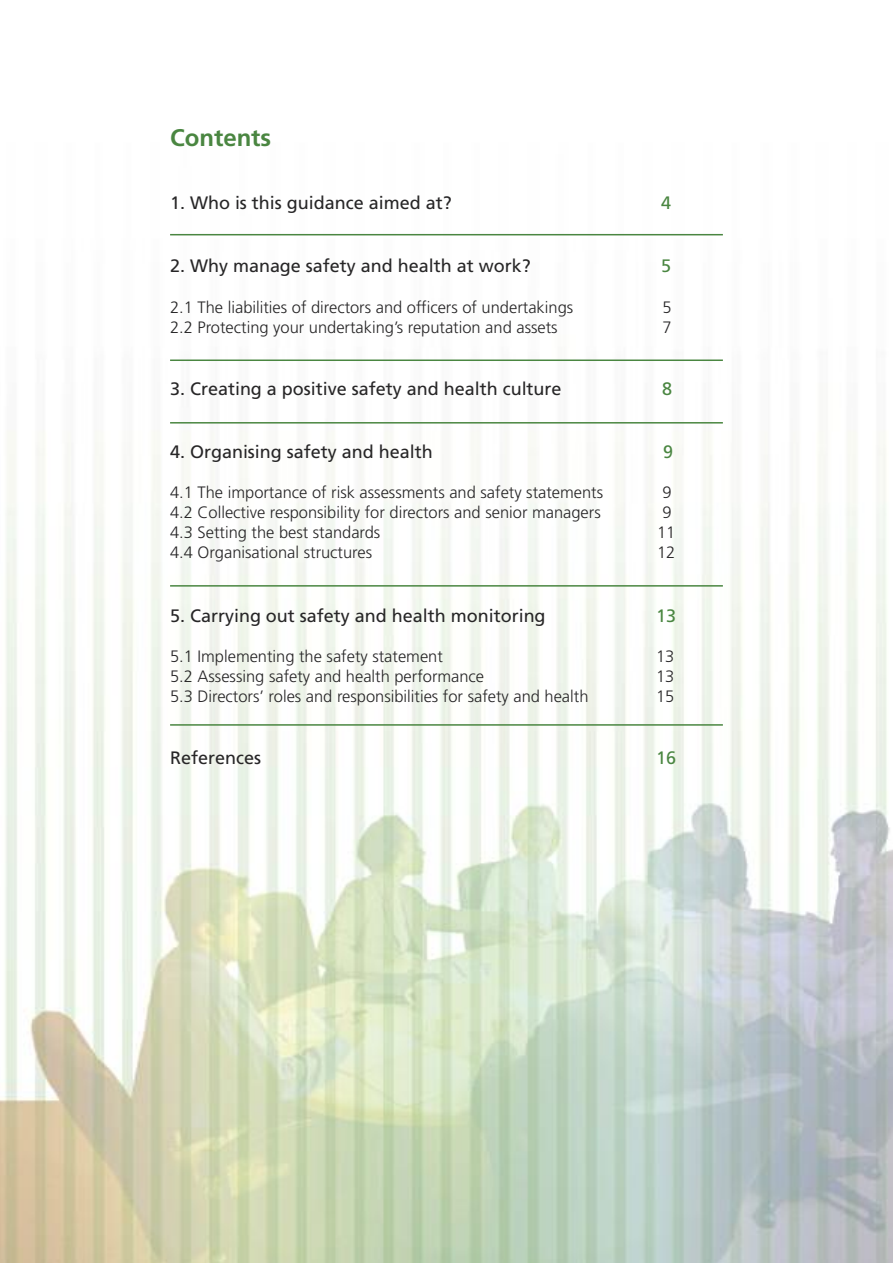
<style>
.page{position:relative;width:893px;height:1263px;background:#fff}
.page>*{position:absolute;margin:0;border:0;box-sizing:border-box;transform-origin:0 0}
.t1{font:700 24px "Frutiger";color:#4a8641}
.t2{font:18px "Frutiger";color:#272627}
.t3{font:18px "Frutiger";color:#4a8641}
.t4{font:300 16.5px "Frutiger";color:#272627}
</style>
<div class="page">
<img style="left:0;top:233px;width:893px;height:1030px">
<hr style="left:170px;top:234px;width:553px;height:1px;background:#4a8641">
<hr style="left:170px;top:359px;width:553px;height:2px;background:#4a8641">
<hr style="left:170px;top:422px;width:553px;height:1px;background:#4a8641">
<hr style="left:170px;top:585px;width:553px;height:2px;background:#4a8641">
<hr style="left:170px;top:724px;width:553px;height:2px;background:#4a8641">
<h1 class="t1" style="left:170px;top:128px;width:103px">Contents</h1>
<p class="t2" style="left:170px;top:196px;width:283px">1. Who is this guidance aimed at?</p>
<p class="t3" style="left:661px;top:196px;width:12px">4</p>
<p class="t2" style="left:170px;top:259px;width:362px">2. Why manage safety and health at work?</p>
<p class="t3" style="left:661px;top:259px;width:12px">5</p>
<p class="t4" style="left:170px;top:300px;width:405px">2.1 The liabilities of directors and officers of undertakings</p>
<p class="t4" style="left:662px;top:300px;width:11px">5</p>
<p class="t4" style="left:170px;top:320px;width:389px">2.2 Protecting your undertaking’s reputation and assets</p>
<p class="t4" style="left:662px;top:320px;width:11px">7</p>
<p class="t2" style="left:170px;top:381px;width:393px">3. Creating a positive safety and health culture</p>
<p class="t3" style="left:662px;top:381px;width:12px">8</p>
<p class="t2" style="left:170px;top:444px;width:264px">4. Organising safety and health</p>
<p class="t3" style="left:663px;top:444px;width:12px">9</p>
<p class="t4" style="left:170px;top:486px;width:435px">4.1 The importance of risk assessments and safety statements</p>
<p class="t4" style="left:662px;top:486px;width:11px">9</p>
<p class="t4" style="left:170px;top:506px;width:432px">4.2 Collective responsibility for directors and senior managers</p>
<p class="t4" style="left:662px;top:506px;width:11px">9</p>
<p class="t4" style="left:170px;top:525px;width:212px">4.3 Setting the best standards</p>
<p class="t4" style="left:657px;top:525px;width:20px">11</p>
<p class="t4" style="left:170px;top:545px;width:204px">4.4 Organisational structures</p>
<p class="t4" style="left:657px;top:545px;width:20px">12</p>
<p class="t2" style="left:170px;top:608px;width:377px">5. Carrying out safety and health monitoring</p>
<p class="t3" style="left:656px;top:608px;width:21px">13</p>
<p class="t4" style="left:170px;top:650px;width:274px">5.1 Implementing the safety statement</p>
<p class="t4" style="left:656px;top:650px;width:20px">13</p>
<p class="t4" style="left:170px;top:669px;width:316px">5.2 Assessing safety and health performance</p>
<p class="t4" style="left:656px;top:669px;width:20px">13</p>
<p class="t4" style="left:170px;top:689px;width:420px">5.3 Directors’ roles and responsibilities for safety and health</p>
<p class="t4" style="left:656px;top:689px;width:20px">15</p>
<p class="t2" style="left:170px;top:750px;width:92px">References</p>
<p class="t3" style="left:656px;top:750px;width:21px">16</p>
</div>
